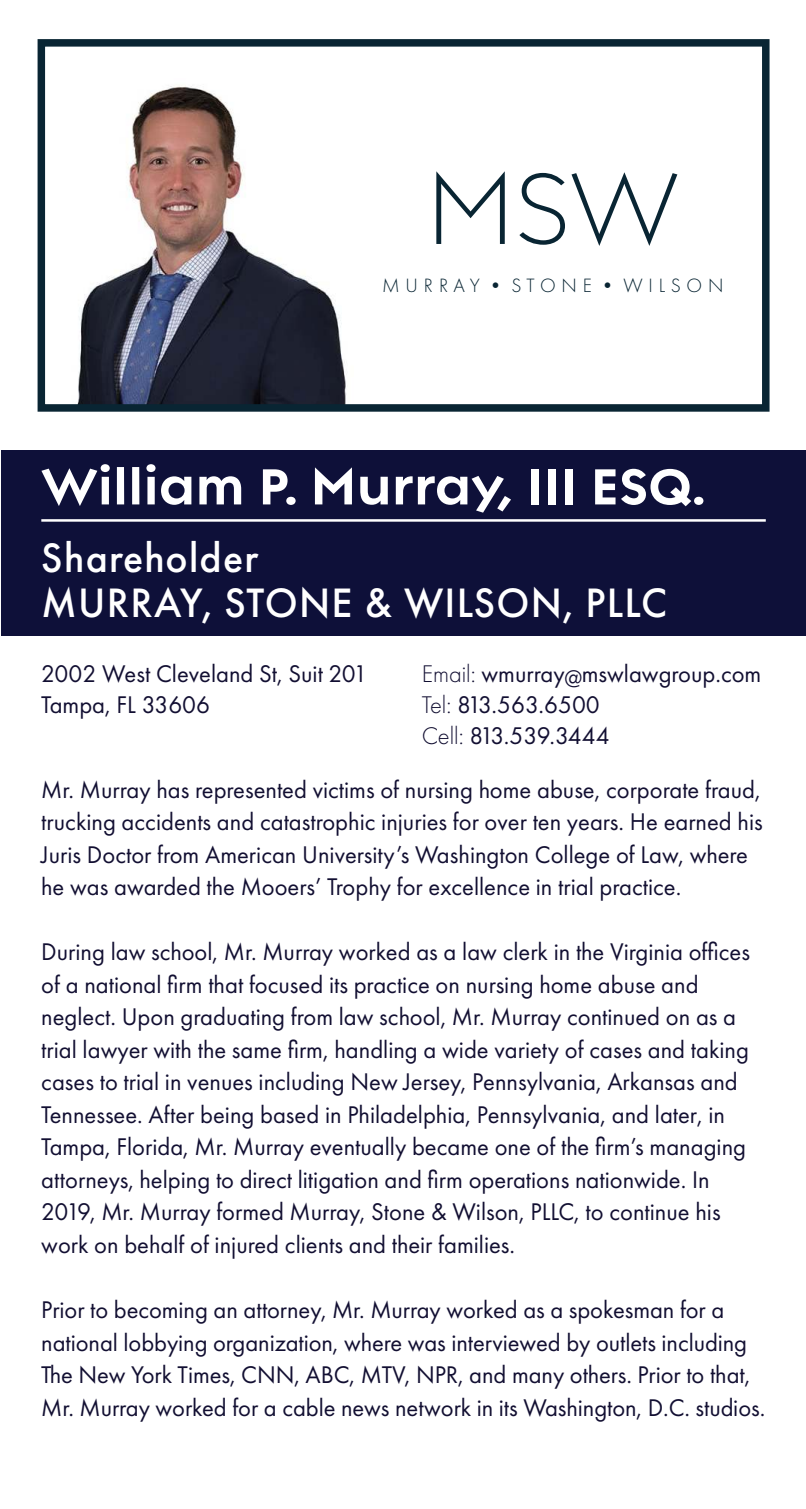
<style>
.page{position:relative;width:806px;height:1509px;background:#fff}
.page>*{position:absolute;margin:0;border:0;box-sizing:border-box;transform-origin:0 0}
.t1{font:300 109.88px "Regulator Nova";color:#092533}
.t2{font:700 54.88px "Regulator Nova";color:#fff}
.t3{font:500 42.62px/45px "Futura PT";letter-spacing:.03em;color:#fff}
.t4{font:25px/32.5px "Futura PT";color:#120f32}
.t5{font:300 20px "Futura PT";letter-spacing:.3em;color:#092533}
.s1{font-weight:300}
</style>
<div class="page">
<img style="left:78px;top:86px;width:268px;height:316px">
<div style="left:1px;top:449px;width:805px;height:186px;background:#0e1039"></div>
<hr style="left:41px;top:519px;width:724px;height:2px;background:#fff">
<div style="left:38px;top:39px;width:731px;height:372px;border:8px solid #092533"></div>
<h1 class="t1" style="left:427px;top:142px;width:253px">MSW</h1>
<p class="t5" style="left:382px;top:273px;width:343px">MURRAY•STONE•WILSON</p>
<h2 class="t2" style="left:41px;top:464px;width:665px">William P. Murray, III ESQ.</h2>
<h3 class="t3" style="left:41px;top:537px;width:627px">Shareholder<br>MURRAY, STONE &amp; WILSON, PLLC</h3>
<p class="t4" style="left:41px;top:659px;width:327px;line-height:31.2px">2002 West Cleveland St, Suit 201<br>Tampa, FL 33606</p>
<p class="t4" style="left:422px;top:659px;width:341px;line-height:31.2px"><span class="s1">Email:</span> wmurray mswlawgroup.com<br><span class="s1">Tel:</span> 813.563.6500<br><span class="s1">Cell:</span> 813.539.3444</p>
<p class="t4" style="left:564px;top:664px;width:19px">@</p>
<p class="t4" style="left:41px;top:775px;width:723px">Mr. Murray has represented victims of nursing home abuse, corporate fraud, trucking accidents and catastrophic injuries for over ten years. He earned his Juris Doctor from American University’s Washington College of Law, where he was awarded the Mooers’ Trophy for excellence in trial practice.</p>
<p class="t4" style="left:41px;top:937px;width:710px">During law school, Mr. Murray worked as a law clerk in the Virginia offices of a national firm that focused its practice on nursing home abuse and neglect. Upon graduating from law school, Mr. Murray continued on as a trial lawyer with the same firm, handling a wide variety of cases and taking cases to trial in venues including New Jersey, Pennsylvania, Arkansas and Tennessee. After being based in Philadelphia, Pennsylvania, and later, in Tampa, Florida, Mr. Murray eventually became one of the firm’s managing attorneys, helping to direct litigation and firm operations nationwide. In 2019, Mr. Murray formed Murray, Stone &amp; Wilson, PLLC, to continue his work on behalf of injured clients and their families.</p>
<p class="t4" style="left:41px;top:1295px;width:725px">Prior to becoming an attorney, Mr. Murray worked as a spokesman for a national lobbying organization, where was interviewed by outlets including The New York Times, CNN, ABC, MTV, NPR, and many others. Prior to that, Mr. Murray worked for a cable news network in its Washington, D.C. studios.</p>
</div>
